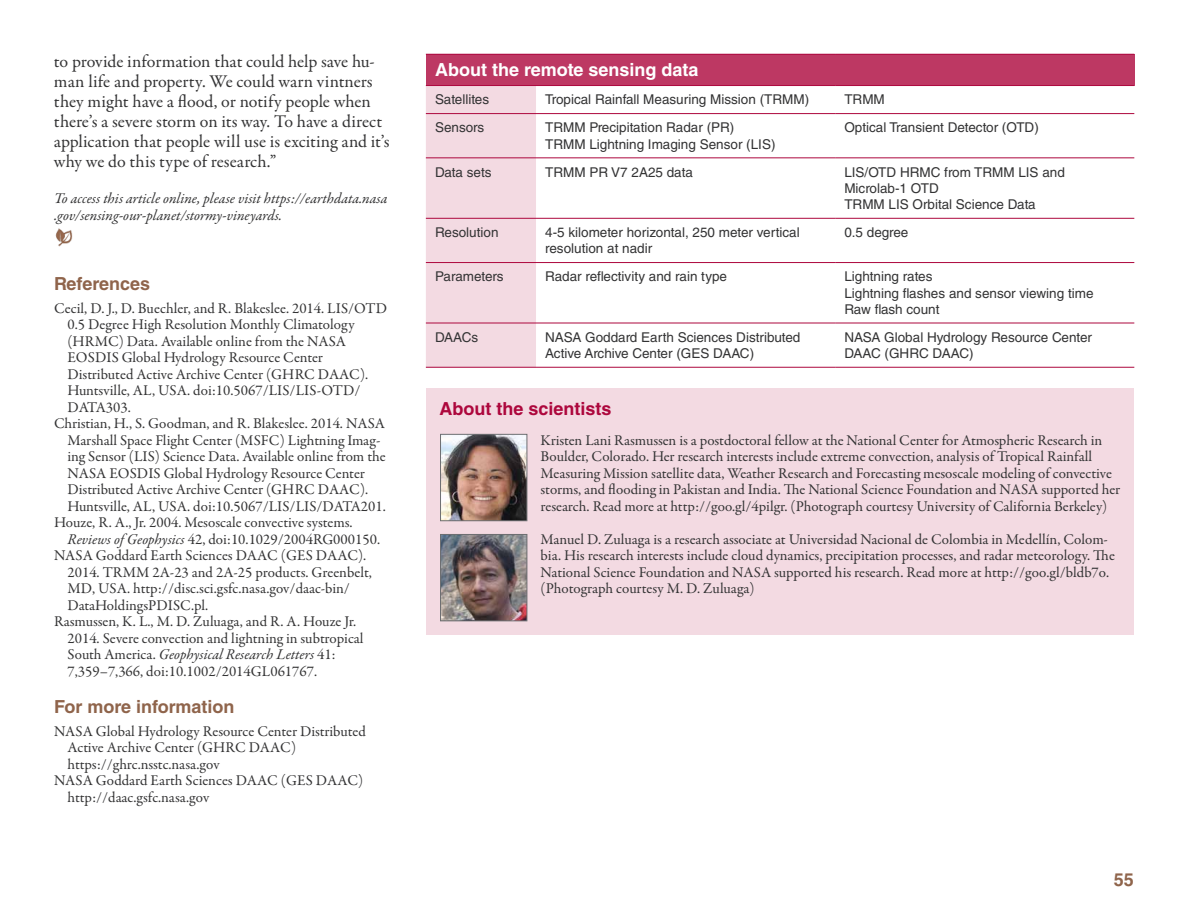
<style>
.page{position:relative;width:1188px;height:918px;background:#fff}
.page>*{position:absolute;margin:0;border:0;box-sizing:border-box;transform-origin:0 0}
.t1{font:18px/20px "Garamond Premr Pro";color:#333334}
.t2{font:700 18px "Helvetica LT Std";color:#8f644b}
.t3{font:700 18px "Helvetica LT Std";color:#fff}
.t4{font:700 18px "Helvetica LT Std";color:#ad073d}
.t5{font:15px/16.5px "Garamond Premr Pro";color:#333334}
.t6{font:italic 15px/16.5px "Garamond Premr Pro";letter-spacing:-.005em;color:#333334}
.t7{font:13.5px/16.2px "Helvetica LT Std";color:#333334}
.s1{font-style:italic}
.s2{font-style:normal}
</style>
<div class="page">
<div style="left:426px;top:389px;width:708px;height:246px;background:#f3dae2"></div>
<img style="left:442px;top:436px;width:83px;height:83px">
<div style="left:440px;top:434px;width:87px;height:87px;border:1px solid #6d6e71"></div>
<img style="left:442px;top:536px;width:83px;height:83px">
<div style="left:440px;top:534px;width:87px;height:87px;border:1px solid #6d6e71"></div>
<div style="left:426px;top:54px;width:708px;height:32px;background:#bd3863"></div>
<div style="left:426px;top:86px;width:110px;height:281px;background:#f3dae2"></div>
<svg style="left:536px;top:114px;width:598px;height:253px"></svg>
<hr style="left:426px;top:54px;width:110px;height:1px;background:#ad073d">
<hr style="left:536px;top:54px;width:299px;height:1px;background:#ad073d">
<hr style="left:835px;top:54px;width:299px;height:1px;background:#ad073d">
<hr style="left:426px;top:85px;width:110px;height:1px;background:#ad073d">
<hr style="left:536px;top:85px;width:299px;height:1px;background:#ad073d">
<hr style="left:835px;top:85px;width:299px;height:1px;background:#ad073d">
<hr style="left:426px;top:113px;width:110px;height:1px;background:#ad073d">
<hr style="left:536px;top:113px;width:299px;height:1px;background:#ad073d">
<hr style="left:835px;top:113px;width:299px;height:1px;background:#ad073d">
<hr style="left:426px;top:157px;width:110px;height:1px;background:#ad073d">
<hr style="left:536px;top:157px;width:299px;height:1px;background:#ad073d">
<hr style="left:835px;top:157px;width:299px;height:1px;background:#ad073d">
<hr style="left:426px;top:218px;width:110px;height:1px;background:#ad073d">
<hr style="left:536px;top:218px;width:299px;height:1px;background:#ad073d">
<hr style="left:835px;top:218px;width:299px;height:1px;background:#ad073d">
<hr style="left:426px;top:262px;width:110px;height:1px;background:#ad073d">
<hr style="left:536px;top:262px;width:299px;height:1px;background:#ad073d">
<hr style="left:835px;top:262px;width:299px;height:1px;background:#ad073d">
<hr style="left:426px;top:323px;width:110px;height:1px;background:#ad073d">
<hr style="left:426px;top:367px;width:110px;height:1px;background:#ad073d">
<hr style="left:536px;top:323px;width:299px;height:1px;background:#ad073d">
<hr style="left:835px;top:323px;width:299px;height:1px;background:#ad073d">
<hr style="left:536px;top:367px;width:299px;height:1px;background:#ad073d">
<hr style="left:835px;top:367px;width:299px;height:1px;background:#ad073d">
<img style="left:55px;top:228px;width:18px;height:19px">
<p class="t1" style="left:54px;top:52px;width:337px">to provide information that could help save hu&shy;man life and property. We could warn vintners they might have a flood, or notify people when there’s a severe storm on its way. To have a direct application that people will use is exciting and it’s why we do this type of research.”</p>
<p class="t6" style="left:54px;top:191px;width:335px">To access this article online, please visit https://earthdata.nasa .gov/sensing-our-planet/stormy-vineyards.</p>
<p class="t2" style="left:54px;top:272px;width:98px">References</p>
<p class="t5" style="left:54px;top:300px;width:335px">Cecil, D. J., D. Buechler, and R. Blakeslee. 2014. LIS/OTD</p>
<p class="t5" style="left:68px;top:317px;width:289px">0.5 Degree High Resolution Monthly Climatology</p>
<p class="t5" style="left:68px;top:333px;width:280px">(HRMC) Data. Available online from the NASA</p>
<p class="t5" style="left:68px;top:350px;width:257px">EOSDIS Global Hydrology Resource Center</p>
<p class="t5" style="left:68px;top:366px;width:302px">Distributed Active Archive Center (GHRC DAAC).</p>
<p class="t5" style="left:68px;top:383px;width:295px">Huntsville, AL, USA. doi:10.5067/LIS/LIS-OTD/</p>
<p class="t5" style="left:68px;top:399px;width:65px">DATA303.</p>
<p class="t5" style="left:54px;top:416px;width:332px">Christian, H., S. Goodman, and R. Blakeslee. 2014. NASA</p>
<p class="t5" style="left:68px;top:432px;width:314px">Marshall Space Flight Center (MSFC) Lightning Imag-</p>
<p class="t5" style="left:68px;top:449px;width:320px">ing Sensor (LIS) Science Data. Available online from the</p>
<p class="t5" style="left:68px;top:465px;width:299px">NASA EOSDIS Global Hydrology Resource Center</p>
<p class="t5" style="left:68px;top:482px;width:302px">Distributed Active Archive Center (GHRC DAAC).</p>
<p class="t5" style="left:68px;top:498px;width:320px">Huntsville, AL, USA. doi:10.5067/LIS/LIS/DATA201.</p>
<p class="t5" style="left:54px;top:515px;width:300px">Houze, R. A., Jr. 2004. Mesoscale convective systems.</p>
<p class="t5" style="left:68px;top:531px;width:314px"><span class="s1">Reviews of Geophysics</span> 42, doi:10.1029/2004RG000150.</p>
<p class="t5" style="left:54px;top:548px;width:314px">NASA Goddard Earth Sciences DAAC (GES DAAC).</p>
<p class="t5" style="left:68px;top:564px;width:306px">2014. TRMM 2A-23 and 2A-25 products. Greenbelt,</p>
<p class="t5" style="left:68px;top:581px;width:284px">MD, USA. http://disc.sci.gsfc.nasa.gov/daac-bin/</p>
<p class="t5" style="left:68px;top:597px;width:142px">DataHoldingsPDISC.pl.</p>
<p class="t5" style="left:54px;top:614px;width:304px">Rasmussen, K. L., M. D. Zuluaga, and R. A. Houze Jr.</p>
<p class="t5" style="left:68px;top:630px;width:298px">2014. Severe convection and lightning in subtropical</p>
<p class="t6" style="left:68px;top:647px;width:269px"><span class="s2">South America.</span> Geophysical Research Letters <span class="s2">41:</span></p>
<p class="t5" style="left:68px;top:663px;width:251px">7,359–7,366, doi:10.1002/2014GL061767.</p>
<p class="t2" style="left:54px;top:695px;width:182px">For more information</p>
<p class="t5" style="left:54px;top:723px;width:314px">NASA Global Hydrology Resource Center Distributed</p>
<p class="t5" style="left:68px;top:740px;width:230px">Active Archive Center (GHRC DAAC)</p>
<p class="t5" style="left:68px;top:756px;width:154px">https://ghrc.nsstc.nasa.gov</p>
<p class="t5" style="left:54px;top:773px;width:311px">NASA Goddard Earth Sciences DAAC (GES DAAC)</p>
<p class="t5" style="left:68px;top:789px;width:143px">http://daac.gsfc.nasa.gov</p>
<p class="t3" style="left:435px;top:59px;width:265px">About the remote sensing data</p>
<p class="t7" style="left:435px;top:92px;width:56px">Satellites</p>
<p class="t7" style="left:545px;top:92px;width:266px">Tropical Rainfall Measuring Mission (TRMM)</p>
<p class="t7" style="left:844px;top:92px;width:42px">TRMM</p>
<p class="t7" style="left:435px;top:120px;width:51px">Sensors</p>
<p class="t7" style="left:545px;top:120px;width:232px">TRMM Precipitation Radar (PR)<br>TRMM Lightning Imaging Sensor (LIS)</p>
<p class="t7" style="left:844px;top:120px;width:196px">Optical Transient Detector (OTD)</p>
<p class="t7" style="left:435px;top:164px;width:58px">Data sets</p>
<p class="t7" style="left:545px;top:164px;width:149px">TRMM PR V7 2A25 data</p>
<p class="t7" style="left:844px;top:164px;width:222px">LIS/OTD HRMC from TRMM LIS and<br>Microlab-1 OTD<br>TRMM LIS Orbital Science Data</p>
<p class="t7" style="left:435px;top:224px;width:65px">Resolution</p>
<p class="t7" style="left:545px;top:224px;width:256px">4-5 kilometer horizontal, 250 meter vertical resolution at nadir</p>
<p class="t7" style="left:844px;top:224px;width:66px">0.5 degree</p>
<p class="t7" style="left:435px;top:269px;width:70px">Parameters</p>
<p class="t7" style="left:545px;top:269px;width:183px">Radar reflectivity and rain type</p>
<p class="t7" style="left:844px;top:269px;width:251px">Lightning rates<br>Lightning flashes and sensor viewing time<br>Raw flash count</p>
<p class="t7" style="left:435px;top:329px;width:45px">DAACs</p>
<p class="t7" style="left:545px;top:329px;width:257px">NASA Goddard Earth Sciences Distributed<br>Active Archive Center (GES DAAC)</p>
<p class="t7" style="left:844px;top:329px;width:249px">NASA Global Hydrology Resource Center<br>DAAC (GHRC DAAC)</p>
<p class="t4" style="left:439px;top:398px;width:174px">About the scientists</p>
<p class="t5" style="left:541px;top:432px;width:581px">Kristen Lani Rasmussen is a postdoctoral fellow at the National Center for Atmospheric Research in Boulder, Colorado. Her research interests include extreme convection, analysis of Tropical Rainfall Measuring Mission satellite data, Weather Research and Forecasting mesoscale modeling of convective storms, and flooding in Pakistan and India. The National Science Foundation and NASA supported her research. Read more at http://goo.gl/4pilgr. (Photograph courtesy University of California Berkeley)</p>
<p class="t5" style="left:541px;top:531px;width:576px">Manuel D. Zuluaga is a research associate at Universidad Nacional de Colombia in Medellín, Colom&shy;bia. His research interests include cloud dynamics, precipitation processes, and radar meteorology. The National Science Foundation and NASA supported his research. Read more at http://goo.gl/bldb7o. (Photograph courtesy M. D. Zuluaga)</p>
<p class="t2" style="left:1114px;top:869px;width:22px">55</p>
</div>
